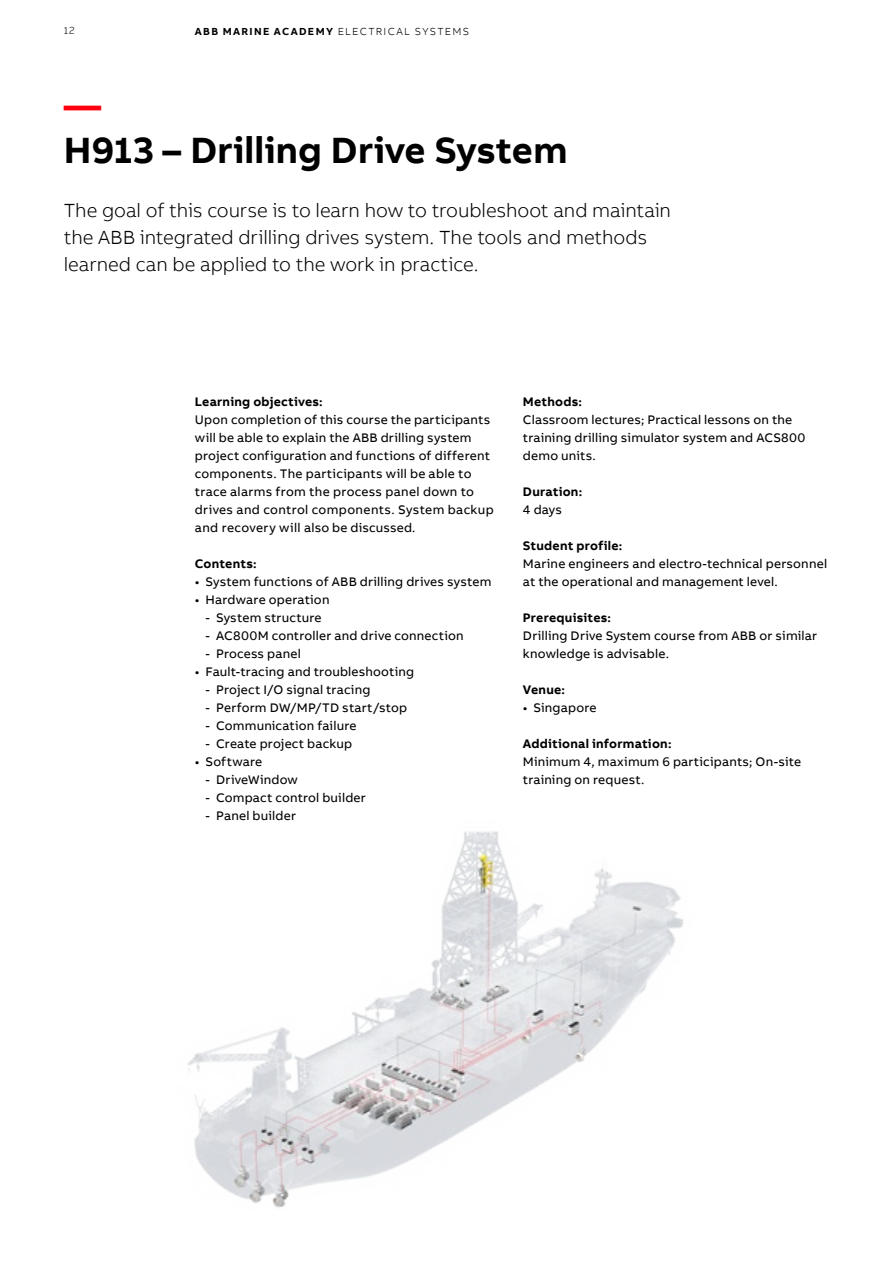
<style>
.page{position:relative;width:893px;height:1263px;background:#fff}
.page>*{position:absolute;margin:0;border:0;box-sizing:border-box;transform-origin:0 0}
.t1{font:700 37.5px "AB Bvoice";letter-spacing:.005em;color:#000}
.t2{font:700 37.5px "AB Bvoice";color:#ff000f}
.t3{font:300 19.5px/27px "AB Bvoice";letter-spacing:-.005em;color:#000}
.t4{font:12.75px/18px "AB Bvoice";letter-spacing:.015em;color:#000}
.t5{font:700 12.75px "AB Bvoice";letter-spacing:.02em;color:#000}
.t6{font:300 10.5px "AB Bvoice";letter-spacing:.12em;color:#000}
.s1{font-weight:700}
</style>
<div class="page">
<img style="left:188px;top:831px;width:495px;height:377px">
<p class="t6" style="left:64px;top:24px;width:12px">12</p>
<p class="t6" style="left:195px;top:25px;width:276px"><span class="s1">ABB MARINE ACADEMY</span> ELECTRICAL SYSTEMS</p>
<h1 class="t2" style="left:64px;top:81px;width:39px">—</h1>
<h1 class="t1" style="left:64px;top:126px;width:505px">H913 – Drilling Drive System</h1>
<h2 class="t3" style="left:64px;top:197px;width:609px">The goal of this course is to learn how to troubleshoot and maintain the ABB integrated drilling drives system. The tools and methods learned can be applied to the work in practice.</h2>
<p class="t5" style="left:195px;top:393px;width:129px">Learning objectives:</p>
<p class="t4" style="left:195px;top:411px;width:300px">Upon completion of this course the participants will be able to explain the ABB drilling system project configuration and functions of different components. The participants will be able to trace alarms from the process panel down to drives and control components. System backup and recovery will also be discussed.</p>
<p class="t5" style="left:195px;top:555px;width:63px">Contents:</p>
<p class="t4" style="left:195px;top:573px;width:298px">• System functions of ABB drilling drives system</p>
<p class="t4" style="left:195px;top:591px;width:136px">• Hardware operation</p>
<p class="t4" style="left:206px;top:609px;width:118px">- System structure</p>
<p class="t4" style="left:206px;top:627px;width:260px">- AC800M controller and drive connection</p>
<p class="t4" style="left:206px;top:645px;width:97px">- Process panel</p>
<p class="t4" style="left:195px;top:663px;width:221px">• Fault-tracing and troubleshooting</p>
<p class="t4" style="left:206px;top:681px;width:166px">- Project I/O signal tracing</p>
<p class="t4" style="left:206px;top:699px;width:203px">- Perform DW/MP/TD start/stop</p>
<p class="t4" style="left:206px;top:717px;width:152px">- Communication failure</p>
<p class="t4" style="left:206px;top:735px;width:148px">- Create project backup</p>
<p class="t4" style="left:195px;top:753px;width:69px">• Software</p>
<p class="t4" style="left:206px;top:771px;width:94px">- DriveWindow</p>
<p class="t4" style="left:206px;top:789px;width:162px">- Compact control builder</p>
<p class="t4" style="left:206px;top:807px;width:92px">- Panel builder</p>
<p class="t5" style="left:523px;top:393px;width:61px">Methods:</p>
<p class="t4" style="left:523px;top:411px;width:284px">Classroom lectures; Practical lessons on the training drilling simulator system and ACS800 demo units.</p>
<p class="t5" style="left:523px;top:483px;width:61px">Duration:</p>
<p class="t4" style="left:523px;top:501px;width:41px">4 days</p>
<p class="t5" style="left:523px;top:537px;width:101px">Student profile:</p>
<p class="t4" style="left:523px;top:555px;width:306px">Marine engineers and electro-technical personnel at the operational and management level.</p>
<p class="t5" style="left:523px;top:609px;width:90px">Prerequisites:</p>
<p class="t4" style="left:523px;top:627px;width:296px">Drilling Drive System course from ABB or similar knowledge is advisable.</p>
<p class="t5" style="left:523px;top:681px;width:44px">Venue:</p>
<p class="t4" style="left:523px;top:699px;width:75px">• Singapore</p>
<p class="t5" style="left:523px;top:735px;width:150px">Additional information:</p>
<p class="t4" style="left:523px;top:753px;width:280px">Minimum 4, maximum 6 participants; On-site training on request.</p>
</div>
